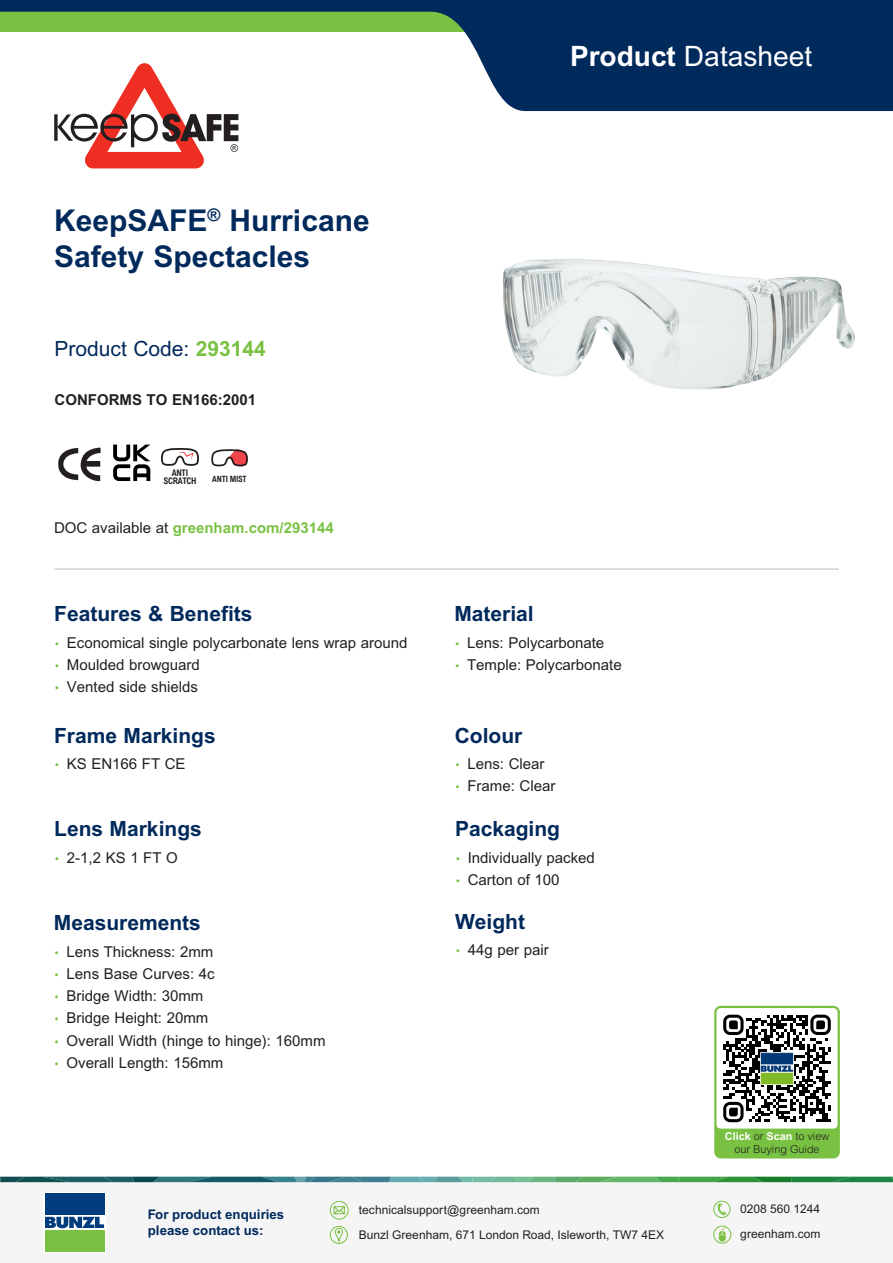
<style>
.page{position:relative;width:893px;height:1263px;background:#fff}
.page>*{position:absolute;margin:0;border:0;box-sizing:border-box;transform-origin:0 0}
.Product_Name{font:700 30px/36px "Arial MT Pro";color:#00295c}
.t1{font:28.05px "Arial MT Pro";color:#fff}
.Product_Name-2{font:700 21px "Arial MT Pro";color:#00295c}
.Product_Name-3{font:21px "Arial MT Pro";color:#00295c}
.t2{font:15px "Arial MT Pro";color:#231f20}
.Paragraph_Style_1{font:700 15px "Arial MT Pro";color:#79c142}
.Product_Name-4{font:700 15px "Arial MT Pro";color:#231f20}
.t3{font:700 13.35px/15.9px "Arial MT Pro";color:#00295c}
.t4{font:12px "Arial MT Pro";color:#231f20}
.t5{font:300 10.8px/13px "Arial MT Pro";color:#231f20;text-align:center}
.t6{font:700 condensed 9.15px/7.9px "Arial MT Pro";letter-spacing:-.025em;color:#231f20;text-align:center}
.t7{font:700 condensed 8.7px "Arial MT Pro";letter-spacing:-.025em;color:#231f20}
.s1{font-weight:700}
.s2{font-weight:700;color:#79c142}
.s3{font-weight:400;color:#231f20}
.s4{font-weight:300;font-size:12px;color:#79c142}
.s5{font-weight:700;color:#fff}
</style>
<div class="page">
<svg style="left:0;top:0;width:893px;height:111px;fill:#00295c"></svg>
<div style="left:0;top:1182px;width:893px;height:80px;background:#f5f5f6"></div>
<div style="left:330px;top:1201px;width:18px;height:18px;border:1px solid #79c142;border-radius:50%"></div>
<svg style="left:333px;top:1206px;width:12px;height:8px"></svg>
<div style="left:330px;top:1226px;width:18px;height:18px;border:1px solid #79c142;border-radius:50%"></div>
<svg style="left:335px;top:1228px;width:8px;height:16px"></svg>
<div style="left:713px;top:1226px;width:18px;height:17px;border:1px solid #79c142;border-radius:50%"></div>
<svg style="left:719px;top:1227px;width:7px;height:14px"></svg>
<div style="left:713px;top:1201px;width:17px;height:17px;border:1px solid #79c142;border-radius:50%"></div>
<svg style="left:717px;top:1203px;width:10px;height:12px"></svg>
<hr style="left:54px;top:568px;width:785px;height:2px;background:#d1d2d4">
<svg style="left:0;top:1177px;width:893px;height:5px;background:#3b886c"></svg>
<svg style="left:54px;top:63px;width:184px;height:105px"></svg>
<div style="left:714px;top:1006px;width:126px;height:152px;border:3px solid #79c142;border-radius:5px"></div>
<svg style="left:716px;top:1009px;width:122px;height:148px"></svg>
<img style="left:761px;top:1053px;width:32px;height:31px">
<svg style="left:45px;top:1193px;width:60px;height:59px"></svg>
<div style="left:45px;top:1193px;width:59px;height:21px;background:#013d7d"></div>
<div style="left:45px;top:1230px;width:59px;height:21px;background:#79c142"></div>
<svg style="left:45px;top:1217px;width:59px;height:11px"></svg>
<img style="left:503px;top:259px;width:352px;height:131px">
<img style="left:58px;top:447px;width:43px;height:35px">
<svg style="left:113px;top:445px;width:37px;height:36px"></svg>
<svg style="left:161px;top:448px;width:38px;height:18px"></svg>
<svg style="left:211px;top:449px;width:37px;height:18px"></svg>
<h2 class="t1" style="left:570px;top:40px;width:244px"><span class="s1">Product</span> Datasheet</h2>
<p class="Product_Name" style="left:54px;top:203px;width:317px">KeepSAFE<sup>®</sup> Hurricane<br>Safety Spectacles</p>
<p class="Product_Name-3" style="left:55px;top:337px;width:213px">Product Code: <span class="s2">293144</span></p>
<p class="Product_Name-4" style="left:55px;top:391px;width:203px">CONFORMS TO EN166:2001</p>
<p class="t6" style="left:163px;top:469px;width:35px">ANTI<br>SCRATCH</p>
<p class="t7" style="left:212px;top:474px;width:36px">ANTI MIST</p>
<p class="Paragraph_Style_1" style="left:54px;top:519px;width:281px"><span class="s3">DOC available at</span> greenham.com/293144</p>
<p class="Product_Name-2" style="left:54px;top:601px;width:200px">Features &amp; Benefits</p>
<p class="t2" style="left:54px;top:634px;width:355px"><span class="s4">•</span> Economical single polycarbonate lens wrap around</p>
<p class="t2" style="left:54px;top:656px;width:147px"><span class="s4">•</span> Moulded browguard</p>
<p class="t2" style="left:54px;top:678px;width:145px"><span class="s4">•</span> Vented side shields</p>
<p class="Product_Name-2" style="left:54px;top:723px;width:163px">Frame Markings</p>
<p class="t2" style="left:54px;top:755px;width:133px"><span class="s4">•</span> KS EN166 FT CE</p>
<p class="Product_Name-2" style="left:54px;top:816px;width:149px">Lens Markings</p>
<p class="t2" style="left:54px;top:849px;width:125px"><span class="s4">•</span> 2-1,2 KS 1 FT O</p>
<p class="Product_Name-2" style="left:54px;top:910px;width:149px">Measurements</p>
<p class="t2" style="left:54px;top:943px;width:161px"><span class="s4">•</span> Lens Thickness: 2mm</p>
<p class="t2" style="left:54px;top:965px;width:162px"><span class="s4">•</span> Lens Base Curves: 4c</p>
<p class="t2" style="left:54px;top:987px;width:151px"><span class="s4">•</span> Bridge Width: 30mm</p>
<p class="t2" style="left:54px;top:1009px;width:156px"><span class="s4">•</span> Bridge Height: 20mm</p>
<p class="t2" style="left:54px;top:1032px;width:273px"><span class="s4">•</span> Overall Width (hinge to hinge): 160mm</p>
<p class="t2" style="left:54px;top:1054px;width:171px"><span class="s4">•</span> Overall Length: 156mm</p>
<p class="Product_Name-2" style="left:454px;top:601px;width:81px">Material</p>
<p class="t2" style="left:454px;top:634px;width:151px"><span class="s4">•</span> Lens: Polycarbonate</p>
<p class="t2" style="left:454px;top:656px;width:169px"><span class="s4">•</span> Temple: Polycarbonate</p>
<p class="Product_Name-2" style="left:455px;top:723px;width:69px">Colour</p>
<p class="t2" style="left:455px;top:755px;width:91px"><span class="s4">•</span> Lens: Clear</p>
<p class="t2" style="left:455px;top:777px;width:102px"><span class="s4">•</span> Frame: Clear</p>
<p class="Product_Name-2" style="left:455px;top:816px;width:107px">Packaging</p>
<p class="t2" style="left:455px;top:849px;width:141px"><span class="s4">•</span> Individually packed</p>
<p class="t2" style="left:455px;top:871px;width:106px"><span class="s4">•</span> Carton of 100</p>
<p class="Product_Name-2" style="left:455px;top:909px;width:71px">Weight</p>
<p class="t2" style="left:455px;top:941px;width:95px"><span class="s4">•</span> 44g per pair</p>
<p class="t5" style="left:725px;top:1130px;width:106px"><span class="s5">Click</span> or <span class="s5">Scan</span> to view our Buying Guide</p>
<p class="t3" style="left:148px;top:1207px;width:138px">For product enquiries please contact us:</p>
<p class="t4" style="left:359px;top:1202px;width:182px">technicalsupport@greenham.com</p>
<p class="t4" style="left:359px;top:1228px;width:307px">Bunzl Greenham, 671 London Road, Isleworth, TW7 4EX</p>
<p class="t4" style="left:740px;top:1202px;width:82px">0208 560 1244</p>
<p class="t4" style="left:740px;top:1227px;width:82px">greenham.com</p>
</div>
